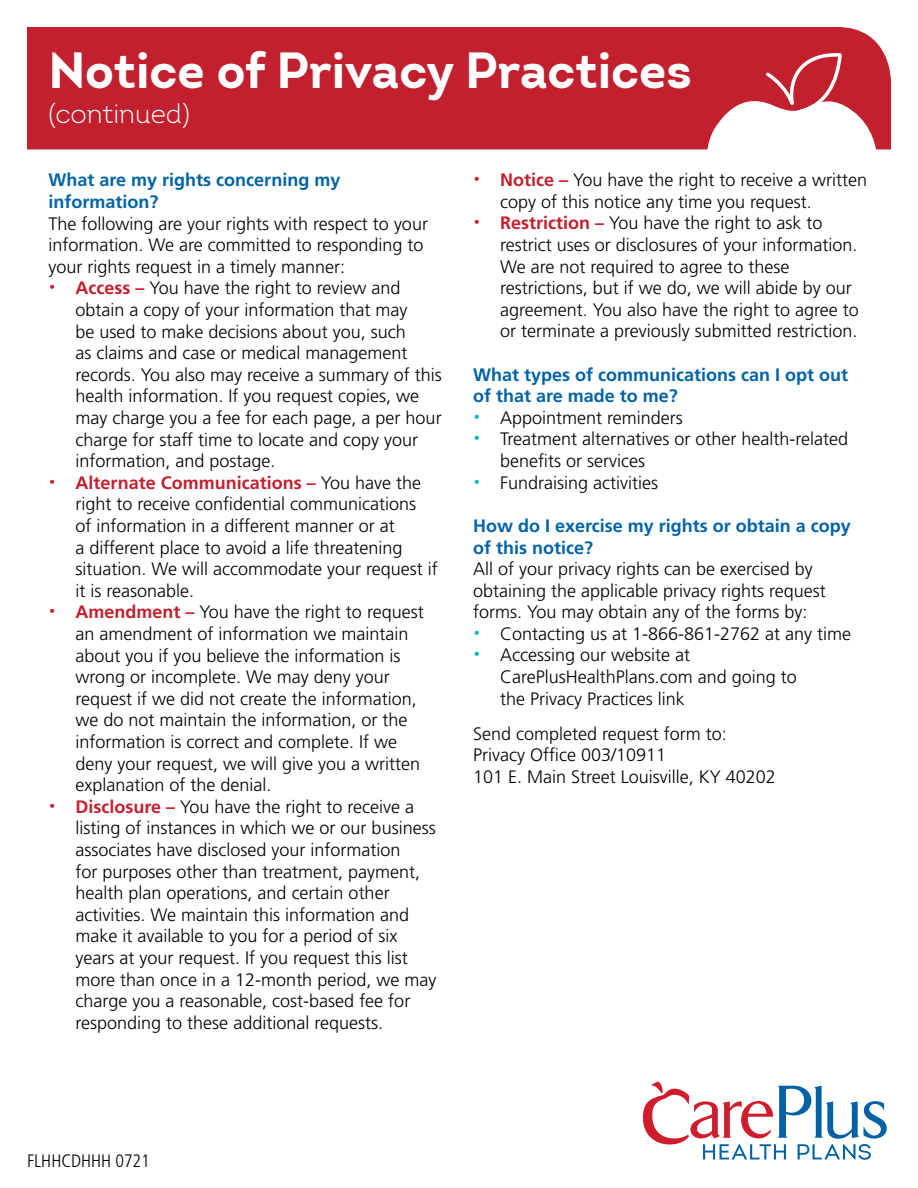
<style>
.page{position:relative;width:918px;height:1188px;background:#fff}
.page>*{position:absolute;margin:0;border:0;box-sizing:border-box;transform-origin:0 0}
.t1{font:700 49.5px "Intro";color:#fff}
.t2{font:300 27px "Intro";color:#fff}
.t3{font:300 18px/21.6px "Frutiger";color:#000}
.t4{font:700 18px/21.6px "Frutiger";color:#0063a7}
.t5{font:300 condensed 18px "Frutiger";color:#000}
.s1{font-family:"Intro";font-weight:400;font-size:19.5px;color:#c3202f}
.s2{font-weight:700;color:#c3202f}
.s3{font-family:"Intro";font-weight:400;font-size:19.5px;color:#00add8}
</style>
<div class="page">
<div style="left:27px;top:27px;width:864px;height:122px;background:#c3202f"></div>
<svg style="left:643px;top:1081px;width:244px;height:79px"></svg>
<svg style="left:704px;top:52px;width:176px;height:98px"></svg>
<p class="t1" style="left:49px;top:39px;width:645px">Notice of Privacy Practices</p>
<p class="t2" style="left:49px;top:97px;width:143px">(continued)</p>
<p class="t4" style="left:49px;top:169px;width:294px">What are my rights concerning my information?</p>
<p class="t3" style="left:49px;top:213px;width:381px">The following are your rights with respect to your information. We are committed to responding to your rights request in a timely manner:</p>
<p class="t3" style="left:76px;top:278px;width:368px;text-indent:-27px"><span class="s1">•</span> <span class="s2">Access –</span> You have the right to review and obtain a copy of your information that may<br>be used to make decisions about you, such<br>as claims and case or medical management records. You also may receive a summary of this health information. If you request copies, we may charge you a fee for each page, a per hour charge for staff time to locate and copy your information, and postage.</p>
<p class="t3" style="left:76px;top:472px;width:364px;text-indent:-27px"><span class="s1">•</span> <span class="s2">Alternate Communications –</span> You have the right to receive confidential communications<br>of information in a different manner or at<br>a different place to avoid a life threatening situation. We will accommodate your request if it is reasonable.</p>
<p class="t3" style="left:76px;top:602px;width:350px;text-indent:-27px"><span class="s1">•</span> <span class="s2">Amendment –</span> You have the right to request an amendment of information we maintain about you if you believe the information is wrong or incomplete. We may deny your request if we did not create the information, we do not maintain the information, or the information is correct and complete. If we deny your request, we will give you a written explanation of the denial.</p>
<p class="t3" style="left:76px;top:796px;width:362px;text-indent:-27px"><span class="s1">•</span> <span class="s2">Disclosure –</span> You have the right to receive a listing of instances in which we or our business associates have disclosed your information<br>for purposes other than treatment, payment, health plan operations, and certain other activities. We maintain this information and make it available to you for a period of six years at your request. If you request this list more than once in a 12-month period, we may charge you a reasonable, cost-based fee for responding to these additional requests.</p>
<p class="t3" style="left:500px;top:170px;width:369px;text-indent:-27px"><span class="s1">•</span> <span class="s2">Notice –</span> You have the right to receive a written copy of this notice any time you request.</p>
<p class="t3" style="left:500px;top:213px;width:360px;text-indent:-27px"><span class="s1">•</span> <span class="s2">Restriction –</span> You have the right to ask to restrict uses or disclosures of your information.<br>We are not required to agree to these restrictions, but if we do, we will abide by our agreement. You also have the right to agree to or terminate a previously submitted restriction.</p>
<p class="t4" style="left:473px;top:364px;width:377px">What types of communications can I opt out of that are made to me?</p>
<p class="t3" style="left:473px;top:407px;width:211px"><span class="s3">•</span> Appointment reminders</p>
<p class="t3" style="left:500px;top:429px;width:349px;text-indent:-27px"><span class="s3">•</span> Treatment alternatives or other health-related benefits or services</p>
<p class="t3" style="left:473px;top:472px;width:186px"><span class="s3">•</span> Fundraising activities</p>
<p class="t4" style="left:473px;top:515px;width:379px">How do I exercise my rights or obtain a copy of this notice?</p>
<p class="t3" style="left:473px;top:558px;width:354px">All of your privacy rights can be exercised by obtaining the applicable privacy rights request forms. You may obtain any of the forms by:</p>
<p class="t3" style="left:473px;top:623px;width:380px"><span class="s3">•</span> Contacting us at 1-866-861-2762 at any time</p>
<p class="t3" style="left:500px;top:645px;width:298px;text-indent:-27px"><span class="s3">•</span> Accessing our website at<br>CarePlusHealthPlans.com and going to the Privacy Practices link</p>
<p class="t3" style="left:473px;top:723px;width:255px">Send completed request form to:</p>
<p class="t3" style="left:473px;top:745px;width:195px">Privacy Office 003/10911</p>
<p class="t3" style="left:473px;top:766px;width:304px">101 E. Main Street Louisville, KY 40202</p>
<p class="t5" style="left:27px;top:1151px;width:124px">FLHHCDHHH 0721</p>
</div>
